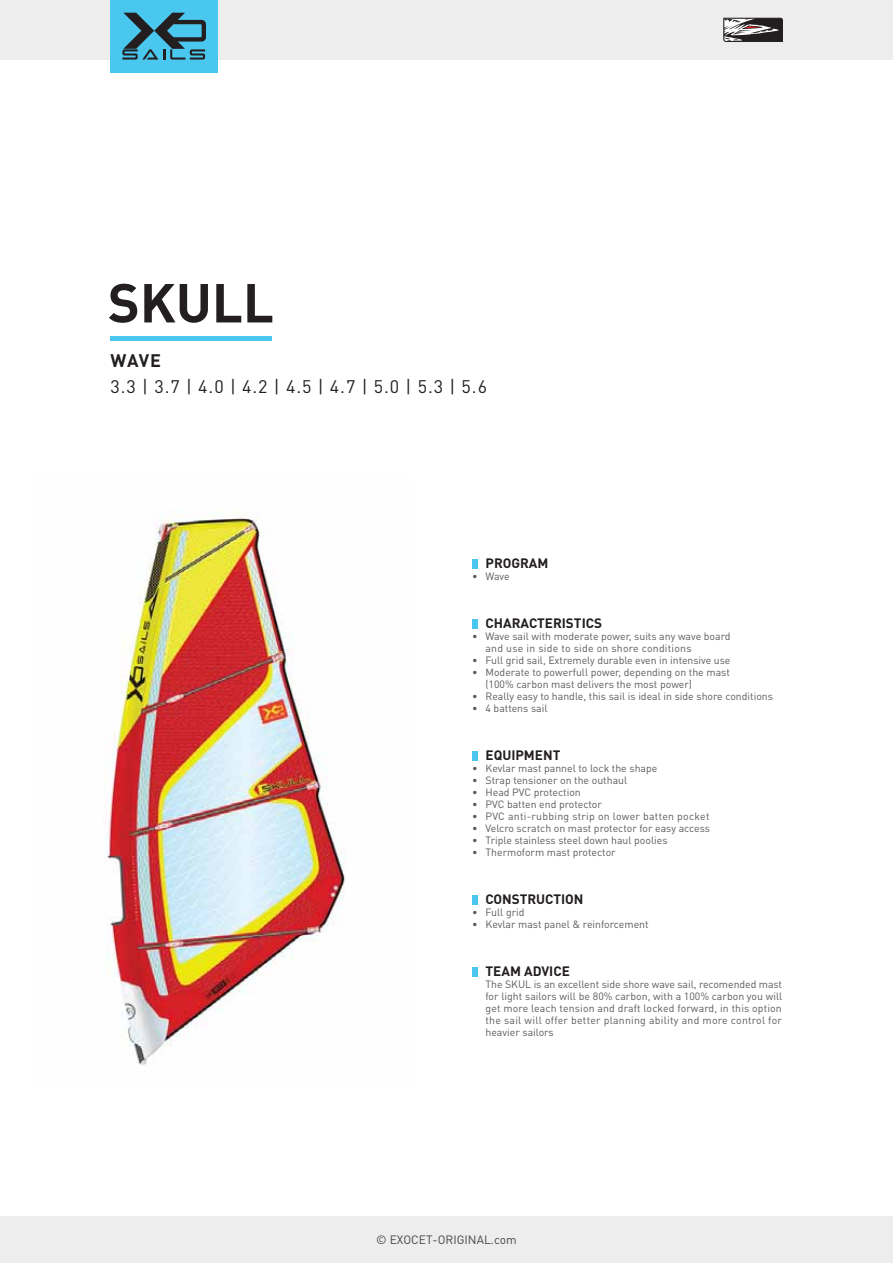
<style>
.page{position:relative;width:893px;height:1263px;background:#fff}
.page>*{position:absolute;margin:0;border:0;box-sizing:border-box;transform-origin:0 0}
.t1{font:700 54px "DIN Pro";color:#231f20}
.t2{font:18px "DIN Pro";color:#231f20}
.t3{font:700 18px "DIN Pro";color:#231f20}
.t4{font:700 13.5px "DIN Pro";color:#221e1f}
.t5{font:12px "DIN Pro";color:#454546}
.t6{font:10.5px/12px "DIN Pro";color:#5a5b5d}
.t7{font:10.5px "DIN Pro";letter-spacing:.025em;color:#5a5b5d}
</style>
<div class="page">
<img style="left:105px;top:511px;width:240px;height:554px">
<div style="left:110px;top:336px;width:162px;height:5px;background:#4ac7ee"></div>
<div style="left:472px;top:559px;width:6px;height:9px;background:#4ac7ee"></div>
<div style="left:472px;top:619px;width:6px;height:10px;background:#4ac7ee"></div>
<div style="left:472px;top:751px;width:6px;height:10px;background:#4ac7ee"></div>
<div style="left:472px;top:895px;width:6px;height:9px;background:#4ac7ee"></div>
<div style="left:472px;top:967px;width:6px;height:9px;background:#4ac7ee"></div>
<div style="left:0;top:1216px;width:893px;height:47px;background:#eeeded"></div>
<div style="left:0;top:0;width:893px;height:60px;background:#eeeded"></div>
<div style="left:110px;top:0;width:108px;height:72px;background:#4ac7ee"></div>
<svg style="left:122px;top:13px;width:84px;height:47px"></svg>
<svg style="left:723px;top:17px;width:60px;height:25px"></svg>
<h1 class="t1" style="left:108px;top:272px;width:167px">SKULL</h1>
<h2 class="t3" style="left:110px;top:350px;width:52px">WAVE</h2>
<h2 class="t2" style="left:110px;top:381px;width:378px">3.3 | 3.7 | 4.0 | 4.2 | 4.5 | 4.7 | 5.0 | 5.3 | 5.6</h2>
<p class="t4" style="left:485px;top:556px;width:64px">PROGRAM</p>
<p class="t6" style="left:472px;top:572px;width:39px">• Wave</p>
<p class="t4" style="left:485px;top:616px;width:118px">CHARACTERISTICS</p>
<p class="t6" style="left:485px;top:632px;width:246px;text-indent:-14px">• Wave sail with moderate power, suits any wave board and use in side to side on shore conditions</p>
<p class="t6" style="left:472px;top:656px;width:260px">• Full grid sail, Extremely durable even in intensive use</p>
<p class="t6" style="left:485px;top:668px;width:246px;text-indent:-13px">• Moderate to powerfull power, depending on the mast (100% carbon mast delivers the most power)</p>
<p class="t6" style="left:472px;top:692px;width:302px">• Really easy to handle, this sail is ideal in side shore conditions</p>
<p class="t6" style="left:472px;top:704px;width:77px">• 4 battens sail</p>
<p class="t4" style="left:485px;top:748px;width:76px">EQUIPMENT</p>
<p class="t6" style="left:472px;top:764px;width:187px">• Kevlar mast pannel to lock the shape</p>
<p class="t6" style="left:472px;top:776px;width:157px">• Strap tensioner on the outhaul</p>
<p class="t6" style="left:472px;top:788px;width:110px">• Head PVC protection</p>
<p class="t6" style="left:472px;top:800px;width:131px">• PVC batten end protector</p>
<p class="t7" style="left:472px;top:813px;width:239px">• PVC anti-rubbing strip on lower batten pocket</p>
<p class="t6" style="left:472px;top:824px;width:239px">• Velcro scratch on mast protector for easy access</p>
<p class="t6" style="left:472px;top:836px;width:197px">• Triple stainless steel down haul poolies</p>
<p class="t6" style="left:472px;top:848px;width:145px">• Thermoform mast protector</p>
<p class="t4" style="left:485px;top:892px;width:99px">CONSTRUCTION</p>
<p class="t6" style="left:472px;top:908px;width:54px">• Full grid</p>
<p class="t6" style="left:472px;top:920px;width:178px">• Kevlar mast panel &amp; reinforcement</p>
<p class="t4" style="left:485px;top:964px;width:86px">TEAM ADVICE</p>
<p class="t6" style="left:485px;top:980px;width:298px;text-align:justify">The SKUL is an excellent side shore wave sail, recomended mast for light sailors will be 80% carbon, with a 100% carbon you will get more leach tension and draft locked forward, in this option the sail will offer better planning ability and more control for heavier sailors</p>
<p class="t5" style="left:376px;top:1235px;width:142px">© EXOCET-ORIGINAL.com</p>
</div>
